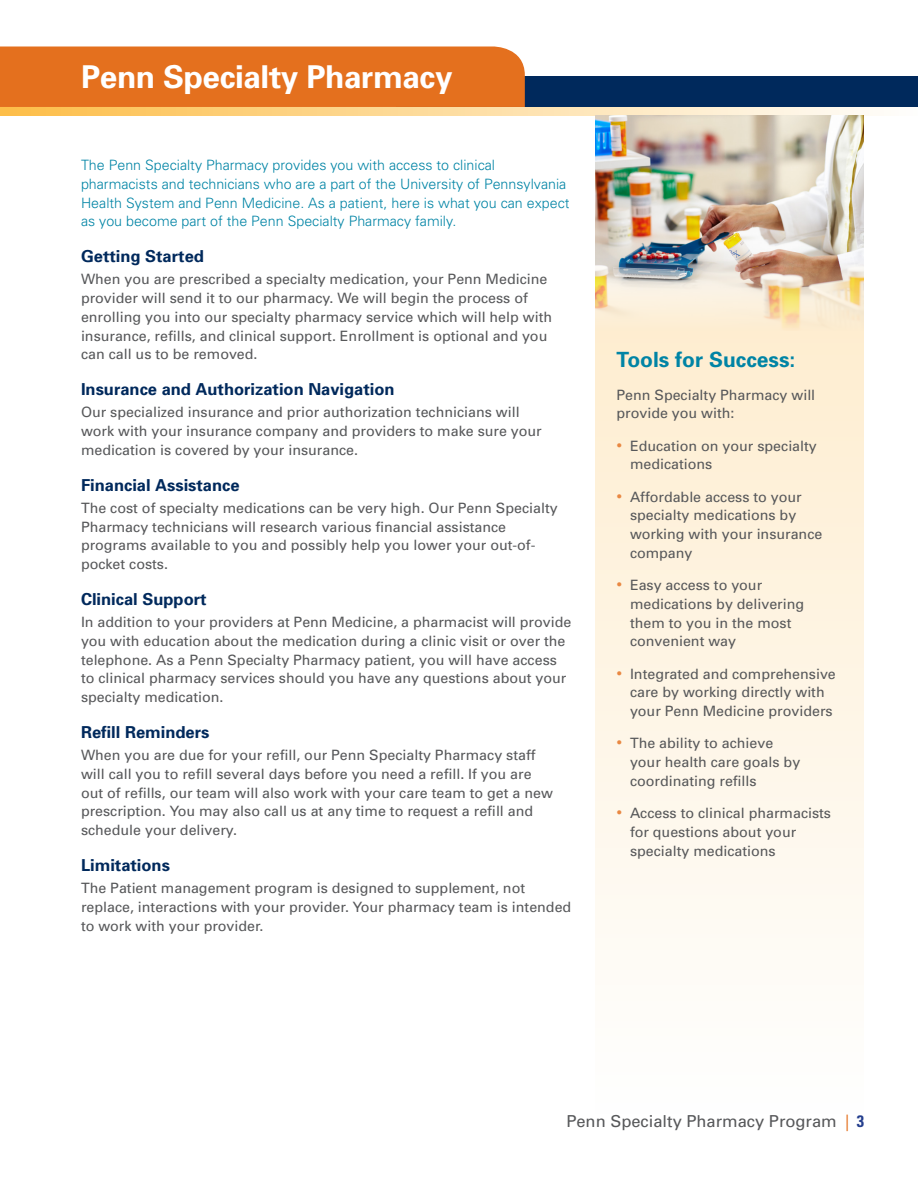
<style>
.page{position:relative;width:918px;height:1188px;background:#fff}
.page>*{position:absolute;margin:0;border:0;box-sizing:border-box;transform-origin:0 0}
.t1{font:700 31.5px "Univers";letter-spacing:-.01em;color:#fff}
.Orange_Header_-_Side{font:700 21px "Univers";color:#0084a5}
.Section_Header{font:700 16.5px "Univers";color:#00295c}
.t2{font:16.5px "Univers";color:#57585a}
.Body_Copy{font:14.25px/18.8px "Univers";color:#57585a}
.Intro_copy{font:300 14.25px/18.8px "Univers";color:#0084a5}
.s1{font-size:16.5px;color:#e98842}
.s2{color:#e4701e}
.s3{font-weight:700;font-stretch:condensed;color:#253f8e}
</style>
<div class="page">
<div style="left:396px;top:77px;width:522px;height:30px;background:#00295c"></div>
<div style="left:0;top:47px;width:525px;height:60px;background:#e4701e"></div>
<svg style="left:0;top:107px;width:873px;height:8px;background:#fddc9e"></svg>
<svg style="left:596px;top:330px;width:268px;height:620px;fill:#fef4e2"></svg>
<img style="left:596px;top:115px;width:268px;height:215px">
<h1 class="t1" style="left:81px;top:58px;width:373px">Penn Specialty Pharmacy</h1>
<p class="Intro_copy" style="left:81px;top:156px;width:490px">The Penn Specialty Pharmacy provides you with access to clinical pharmacists and technicians who are a part of the University of Pennsylvania Health System and Penn Medicine. As a patient, here is what you can expect as you become part of the Penn Specialty Pharmacy family.</p>
<p class="Section_Header" style="left:81px;top:247px;width:124px">Getting Started</p>
<p class="Body_Copy" style="left:81px;top:270px;width:473px">When you are prescribed a specialty medication, your Penn Medicine provider will send it to our pharmacy. We will begin the process of enrolling you into our specialty pharmacy service which will help with insurance, refills, and clinical support. Enrollment is optional and you can call us to be removed.</p>
<p class="Section_Header" style="left:81px;top:380px;width:315px">Insurance and Authorization Navigation</p>
<p class="Body_Copy" style="left:81px;top:403px;width:462px">Our specialized insurance and prior authorization technicians will work with your insurance company and providers to make sure your medication is covered by your insurance.</p>
<p class="Section_Header" style="left:81px;top:475px;width:160px">Financial Assistance</p>
<p class="Body_Copy" style="left:81px;top:499px;width:478px">The cost of specialty medications can be very high. Our Penn Specialty Pharmacy technicians will research various financial assistance programs available to you and possibly help you lower your out-of&shy;pocket costs.</p>
<p class="Section_Header" style="left:81px;top:589px;width:127px">Clinical Support</p>
<p class="Body_Copy" style="left:81px;top:613px;width:492px">In addition to your providers at Penn Medicine, a pharmacist will provide you with education about the medication during a clinic visit or over the telephone. As a Penn Specialty Pharmacy patient, you will have access to clinical pharmacy services should you have any questions about your specialty medication.</p>
<p class="Section_Header" style="left:81px;top:722px;width:130px">Refill Reminders</p>
<p class="Body_Copy" style="left:81px;top:746px;width:473px">When you are due for your refill, our Penn Specialty Pharmacy staff will call you to refill several days before you need a refill. If you are out of refills, our team will also work with your care team to get a new prescription. You may also call us at any time to request a refill and schedule your delivery.</p>
<p class="Section_Header" style="left:81px;top:855px;width:90px">Limitations</p>
<p class="Body_Copy" style="left:81px;top:879px;width:492px">The Patient management program is designed to supplement, not replace, interactions with your provider. Your pharmacy team is intended to work with your provider.</p>
<p class="Orange_Header_-_Side" style="left:616px;top:347px;width:180px">Tools for Success:</p>
<p class="Body_Copy" style="left:616px;top:385px;width:200px">Penn Specialty Pharmacy will provide you with:</p>
<p class="Body_Copy" style="left:630px;top:436px;width:188px;text-indent:-14px"><span class="s1">•</span> Education on your specialty medications</p>
<p class="Body_Copy" style="left:630px;top:487px;width:194px;text-indent:-14px"><span class="s1">•</span> Affordable access to your specialty medications by working with your insurance company</p>
<p class="Body_Copy" style="left:630px;top:576px;width:176px;text-indent:-14px"><span class="s1">•</span> Easy access to your medications by delivering them to you in the most convenient way</p>
<p class="Body_Copy" style="left:630px;top:664px;width:207px;text-indent:-14px"><span class="s1">•</span> Integrated and comprehensive care by working directly with your Penn Medicine providers</p>
<p class="Body_Copy" style="left:630px;top:734px;width:172px;text-indent:-14px"><span class="s1">•</span> The ability to achieve your health care goals by coordinating refills</p>
<p class="Body_Copy" style="left:630px;top:804px;width:203px;text-indent:-14px"><span class="s1">•</span> Access to clinical pharmacists for questions about your specialty medications</p>
<p class="t2" style="left:566px;top:1111px;width:299px">Penn Specialty Pharmacy Program <span class="s2">|</span> <span class="s3">3</span></p>
</div>
